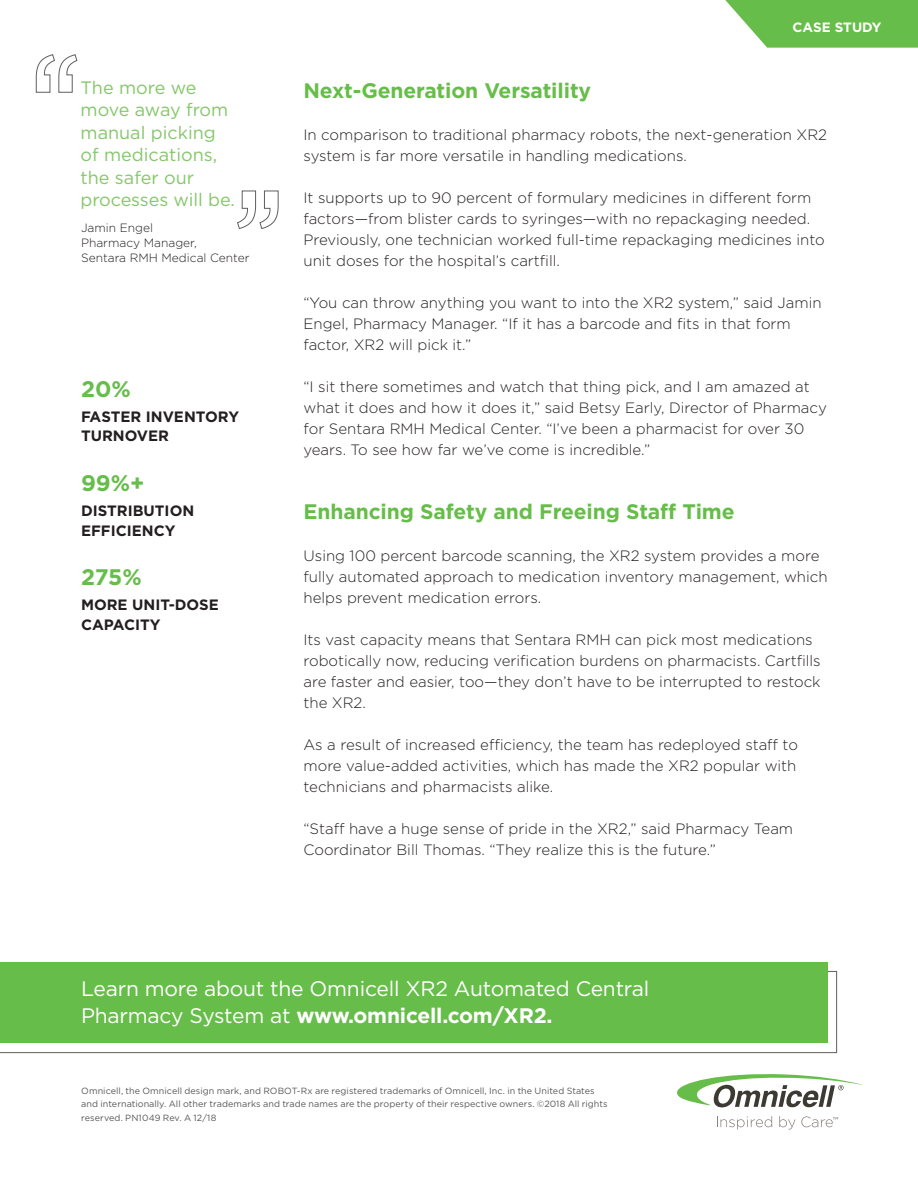
<style>
.page{position:relative;width:918px;height:1188px;background:#fff}
.page>*{position:absolute;margin:0;border:0;box-sizing:border-box;transform-origin:0 0}
.t1{font:700 22.5px "Gotham";letter-spacing:-.005em;color:#67bd4a}
.t2{font:21px/27px "Gotham";letter-spacing:-.01em;color:#fff}
.t3{font:700 21px "Gotham";letter-spacing:-.005em;color:#67bd4a}
.t4{font:18px/22.5px "Gotham";color:#85c76a}
.t5{font:300 15px/21px "Gotham";color:#231f20}
.t6{font:700 15px/19.5px "Gotham";color:#231f20}
.t7{font:700 13.5px "Gotham";color:#fff}
.t8{font:300 12px/15px "Gotham";color:#231f20}
.t9{font:9px/13.5px "Gotham";letter-spacing:.005em;color:#57585a}
.s1{font-weight:700}
</style>
<div class="page">
<svg style="left:0;top:971px;width:837px;height:82px"></svg>
<div style="left:0;top:962px;width:827px;height:81px;background:#67bd4a"></div>
<svg style="left:725px;top:0;width:193px;height:48px;background:#78c45f"></svg>
<svg style="left:677px;top:1074px;width:186px;height:33px"></svg>
<svg style="left:717px;top:1116px;width:55px;height:14px"></svg>
<svg style="left:779px;top:1116px;width:59px;height:14px"></svg>
<svg style="left:36px;top:54px;width:41px;height:39px"></svg>
<svg style="left:237px;top:190px;width:42px;height:39px"></svg>
<p class="t4" style="left:81px;top:76px;width:156px">The more we move away from manual picking of medications, the safer our processes will be.</p>
<p class="t8" style="left:81px;top:220px;width:170px">Jamin Engel<br>Pharmacy Manager,<br>Sentara RMH Medical Center</p>
<h1 class="t1" style="left:81px;top:374px;width:51px">20%</h1>
<p class="t6" style="left:81px;top:407px;width:160px">FASTER INVENTORY<br>TURNOVER</p>
<h1 class="t1" style="left:81px;top:468px;width:65px">99%+</h1>
<p class="t6" style="left:81px;top:501px;width:115px">DISTRIBUTION<br>EFFICIENCY</p>
<h1 class="t1" style="left:81px;top:563px;width:62px">275%</h1>
<p class="t6" style="left:81px;top:595px;width:139px">MORE UNIT-DOSE<br>CAPACITY</p>
<p class="t7" style="left:793px;top:18px;width:90px">CASE STUDY</p>
<h2 class="t3" style="left:303px;top:76px;width:289px">Next-Generation Versatility</h2>
<p class="t5" style="left:303px;top:124px;width:525px">In comparison to traditional pharmacy robots, the next-generation XR2 system is far more versatile in handling medications.</p>
<p class="t5" style="left:303px;top:187px;width:523px">It supports up to 90 percent of formulary medicines in different form factors—from blister cards to syringes—with no repackaging needed.<br>Previously, one technician worked full-time repackaging medicines into unit doses for the hospital’s cartfill.</p>
<p class="t5" style="left:303px;top:292px;width:520px">“You can throw anything you want to into the XR2 system,” said Jamin<br>Engel, Pharmacy Manager. “If it has a barcode and fits in that form factor, XR2 will pick it.”</p>
<p class="t5" style="left:303px;top:376px;width:525px">“I sit there sometimes and watch that thing pick, and I am amazed at what it does and how it does it,” said Betsy Early, Director of Pharmacy for Sentara RMH Medical Center. “I’ve been a pharmacist for over 30 years. To see how far we’ve come is incredible.”</p>
<h2 class="t3" style="left:303px;top:498px;width:433px">Enhancing Safety and Freeing Staff Time</h2>
<p class="t5" style="left:303px;top:545px;width:526px">Using 100 percent barcode scanning, the XR2 system provides a more fully automated approach to medication inventory management, which helps prevent medication errors.</p>
<p class="t5" style="left:303px;top:629px;width:519px">Its vast capacity means that Sentara RMH can pick most medications robotically now, reducing verification burdens on pharmacists. Cartfills are faster and easier, too—they don’t have to be interrupted to restock the XR2.</p>
<p class="t5" style="left:303px;top:734px;width:496px;text-align:justify">As a result of increased efficiency, the team has redeployed staff to more value-added activities, which has made the XR2 popular with technicians and pharmacists alike.</p>
<p class="t5" style="left:303px;top:818px;width:491px">“Staff have a huge sense of pride in the XR2,” said Pharmacy Team<br>Coordinator Bill Thomas. “They realize this is the future.”</p>
<h2 class="t2" style="left:81px;top:974px;width:570px">Learn more about the Omnicell XR2 Automated Central<br>Pharmacy System at <span class="s1">www.omnicell.com/XR2.</span></h2>
<p class="t9" style="left:81px;top:1083px;width:528px">Omnicell, the Omnicell design mark, and ROBOT-Rx are registered trademarks of Omnicell, Inc. in the United States and internationally. All other trademarks and trade names are the property of their respective owners. ©2018 All rights reserved. PN1049 Rev. A 12/18</p>
</div>
